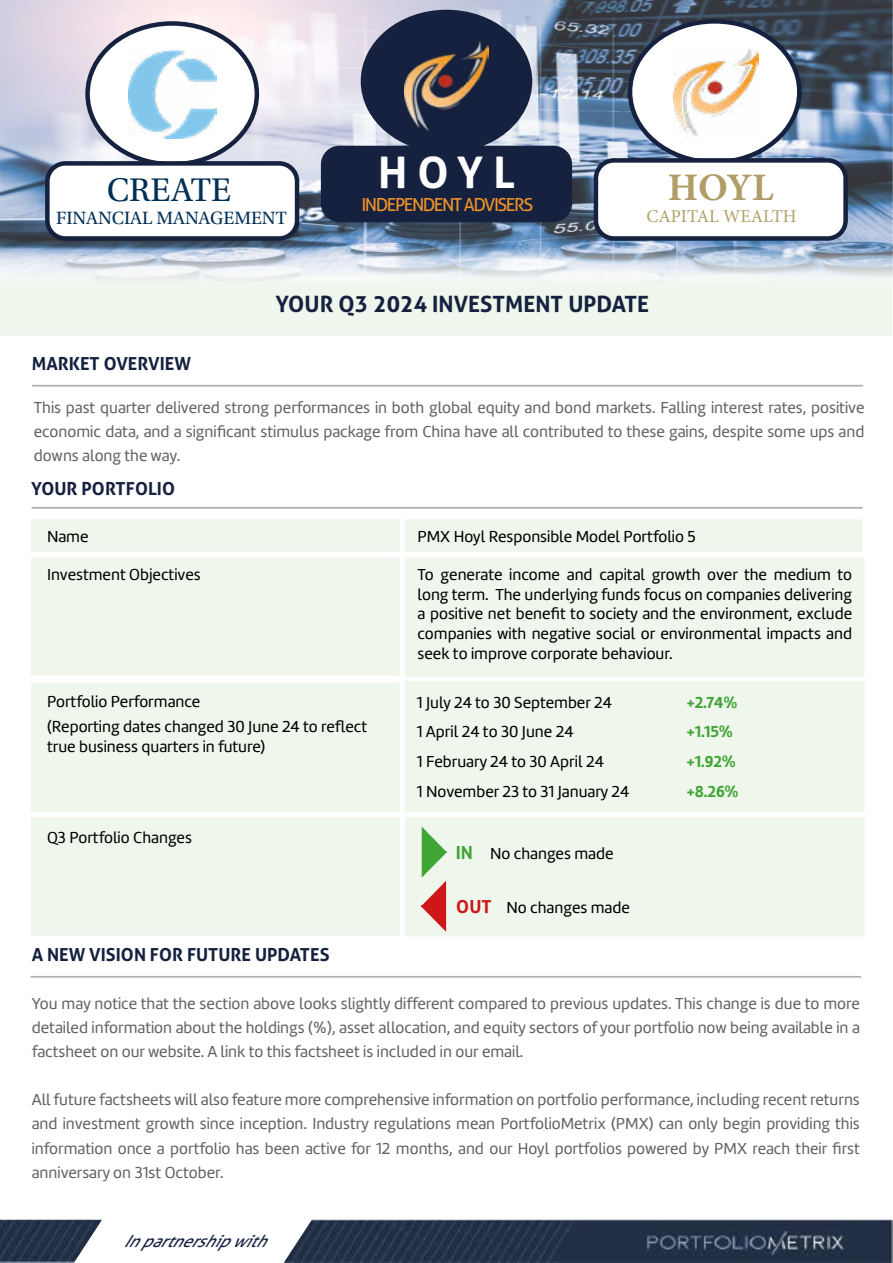
<style>
.page{position:relative;width:893px;height:1263px;background:#fff}
.page>*{position:absolute;margin:0;border:0;box-sizing:border-box;transform-origin:0 0}
.t1{font:700 43.5px "Aller";color:#fff}
.t2{font:700 39px "Minion Pro";color:#b09d67}
.t3{font:34.5px "Utopia Std";color:#002f56}
.t4{font:700 22.5px "Aller";color:#15213e}
.t5{font:18.75px "Utopia Std";color:#002f56}
.t6{font:700 18px "Aller";color:#15213e}
.t7{font:18px "Aller";letter-spacing:-.08em;color:#ee912c}
.t8{font:18px "Minion Pro";color:#b09d67}
.t9{font:16.5px/24px "Marine";color:#636363;text-align:justify}
.t10{font:16.5px/19.8px "Marine";color:#000;text-align:justify}
.t11{font:700 16.5px "Marine";color:#3fa535}
.t12{font:italic 16.5px "Aller";color:#15213e}
.s1{font-family:"Aller";font-weight:700;font-size:18px;color:#3fa535}
.s2{font-family:"Aller";font-weight:700;font-size:18px;color:#cd1719}
</style>
<div class="page">
<div style="left:0;top:266px;width:892px;height:70px;background:#eff6ec"></div>
<img style="left:1px;top:0;width:891px;height:289px">
<img style="left:284px;top:1220px;width:609px;height:43px">
<img style="left:0;top:1220px;width:102px;height:43px">
<div style="left:88px;top:23px;width:169px;height:141px;background:#fff;border-radius:50%"></div>
<div style="left:85px;top:21px;width:174px;height:145px;border:4px solid #15213e;border-radius:50%"></div>
<img style="left:128px;top:51px;width:88px;height:87px">
<div style="left:47px;top:163px;width:250px;height:75px;background:#fff;border-radius:18px"></div>
<div style="left:45px;top:161px;width:254px;height:80px;border:4px solid #15213e;border-radius:18px"></div>
<div style="left:362px;top:11px;width:169px;height:141px;background:#15213e;border-radius:50%"></div>
<img style="left:404px;top:42px;width:85px;height:89px">
<div style="left:322px;top:146px;width:249px;height:75px;background:#15213e;border-radius:18px"></div>
<div style="left:321px;top:146px;width:251px;height:76px;border:2px solid #15213e;border-radius:18px"></div>
<div style="left:630px;top:21px;width:169px;height:141px;background:#fff;border-radius:50%"></div>
<div style="left:628px;top:19px;width:173px;height:145px;border:4px solid #15213e;border-radius:50%"></div>
<img style="left:673px;top:48px;width:85px;height:89px">
<div style="left:596px;top:160px;width:250px;height:78px;background:#fff;border-radius:18px"></div>
<div style="left:594px;top:158px;width:254px;height:83px;border:4px solid #15213e;border-radius:18px"></div>
<div style="left:31px;top:519px;width:369px;height:33px;background:#eff6ec"></div>
<div style="left:32px;top:385px;width:831px;height:1px;border:1px solid #b1aeac"></div>
<div style="left:32px;top:507px;width:830px;height:1px;border:1px solid #b1aeac"></div>
<div style="left:31px;top:976px;width:830px;height:1px;border:1px solid #b1aeac"></div>
<div style="left:31px;top:557px;width:369px;height:118px;background:#eff6ec"></div>
<div style="left:31px;top:682px;width:369px;height:130px;background:#eff6ec"></div>
<div style="left:31px;top:817px;width:369px;height:119px;background:#eff6ec"></div>
<div style="left:405px;top:817px;width:459px;height:119px;background:#eff6ec"></div>
<div style="left:405px;top:681px;width:459px;height:131px;background:#eff6ec"></div>
<div style="left:405px;top:557px;width:459px;height:120px;background:#eff6ec"></div>
<div style="left:405px;top:519px;width:457px;height:33px;background:#eff6ec"></div>
<svg style="left:421px;top:826px;width:26px;height:106px"></svg>
<h3 class="t3" style="left:107px;top:171px;width:126px">CREATE</h3>
<p class="t5" style="left:56px;top:208px;width:232px">FINANCIAL MANAGEMENT</p>
<h1 class="t1" style="left:378px;top:145px;width:138px">HOYL</h1>
<p class="t7" style="left:361px;top:194px;width:173px">INDEPENDENT ADVISERS</p>
<h2 class="t2" style="left:668px;top:160px;width:107px">HOYL</h2>
<p class="t8" style="left:646px;top:204px;width:152px">CAPITAL WEALTH</p>
<p class="t6" style="left:32px;top:352px;width:161px">MARKET OVERVIEW</p>
<h3 class="t4" style="left:276px;top:290px;width:375px">YOUR Q3 2024 INVESTMENT UPDATE</h3>
<p class="t9" style="left:34px;top:396px;width:832px">This past quarter delivered strong performances in both global equity and bond markets. Falling interest rates, positive economic data, and a significant stimulus package from China have all contributed to these gains, despite some ups and downs along the way.</p>
<p class="t6" style="left:31px;top:477px;width:145px">YOUR PORTFOLIO</p>
<p class="t10" style="left:47px;top:527px;width:43px">Name</p>
<p class="t10" style="left:47px;top:565px;width:155px">Investment Objectives</p>
<p class="t10" style="left:47px;top:691px;width:155px">Portfolio Performance</p>
<p class="t10" style="left:47px;top:717px;width:322px">(Reporting dates changed 30 June 24 to reflect true business quarters in future)</p>
<p class="t10" style="left:47px;top:827px;width:146px">Q3 Portfolio Changes</p>
<p class="t6" style="left:32px;top:943px;width:299px">A NEW VISION FOR FUTURE UPDATES</p>
<p class="t10" style="left:418px;top:527px;width:280px">PMX Hoyl Responsible Model Portfolio 5</p>
<p class="t10" style="left:418px;top:564px;width:436px">To generate income and capital growth over the medium to long term. The underlying funds focus on companies delivering a positive net benefit to society and the environment, exclude companies with negative social or environmental impacts and seek to improve corporate behaviour.</p>
<p class="t10" style="left:417px;top:692px;width:197px">1 July 24 to 30 September 24</p>
<p class="t11" style="left:687px;top:691px;width:52px">+2.74%</p>
<p class="t10" style="left:417px;top:722px;width:158px">1 April 24 to 30 June 24</p>
<p class="t11" style="left:687px;top:721px;width:47px">+1.15%</p>
<p class="t10" style="left:417px;top:752px;width:189px">1 February 24 to 30 April 24</p>
<p class="t11" style="left:687px;top:751px;width:50px">+1.92%</p>
<p class="t10" style="left:417px;top:782px;width:214px">1 November 23 to 31 January 24</p>
<p class="t11" style="left:687px;top:781px;width:53px">+8.26%</p>
<p class="t10" style="left:456px;top:843px;width:159px"><span class="s1">IN</span> No changes made</p>
<p class="t10" style="left:456px;top:897px;width:175px"><span class="s2">OUT</span> No changes made</p>
<p class="t9" style="left:32px;top:992px;width:830px">You may notice that the section above looks slightly different compared to previous updates. This change is due to more detailed information about the holdings (%), asset allocation, and equity sectors of your portfolio now being available in a factsheet on our website. A link to this factsheet is included in our email.</p>
<p class="t9" style="left:32px;top:1088px;width:830px">All future factsheets will also feature more comprehensive information on portfolio performance, including recent returns and investment growth since inception. Industry regulations mean PortfolioMetrix (PMX) can only begin providing this information once a portfolio has been active for 12 months, and our Hoyl portfolios powered by PMX reach their first anniversary on 31st October.</p>
<p class="t12" style="left:124px;top:1231px;width:156px">Inpartnershipwith</p>
</div>
